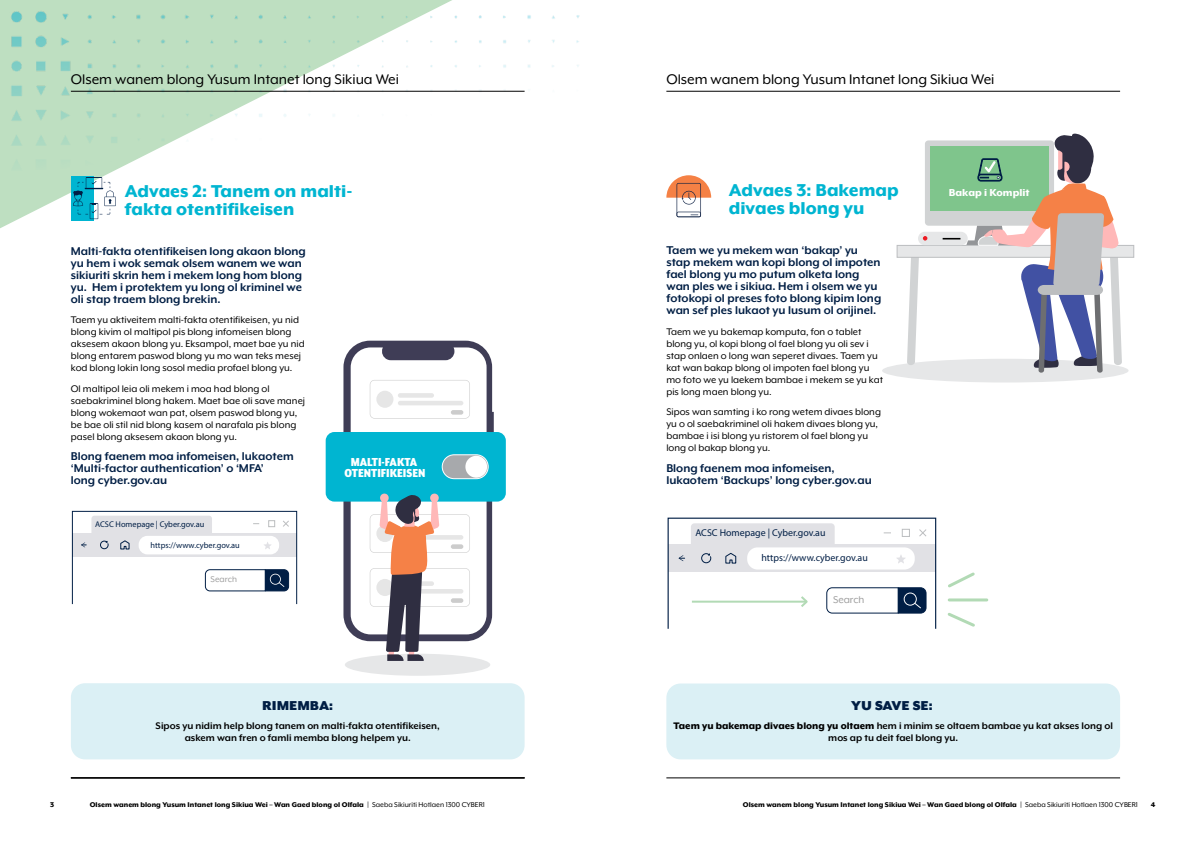
<style>
.page{position:relative;width:1191px;height:842px;background:#fff}
.page>*{position:absolute;margin:0;border:0;box-sizing:border-box;transform-origin:0 0}
.t1{font:800 20px/18px "Mr Eaves XL Mod OT";color:#00b5d1}
.t2{font:16px "Mr Eaves XL Mod OT";color:#000}
.t3{font:900 15px "Mr Eaves XL Mod OT";color:#001e44}
.t4{font:900 13.4px/11.4px "Mr Eaves XL Mod Nar OT";color:#fff;text-align:center}
.t5{font:700 13px/12px "Mr Eaves XL Mod OT";color:#001e44}
.t6{font:800 11.6px "Mr Eaves XL Mod OT";color:#fff}
.t7{font:11.4px "Mr Eaves XL Mod OT";color:#9e9e9e}
.t8{font:11px/12px "Mr Eaves XL Mod OT";color:#000}
.t9{font:700 11px/12px "Mr Eaves XL Mod OT";color:#000;text-align:center}
.t10{font:9.9px "Myriad Pro";color:#001e45}
.t11{font:9.5px "Mr Eaves XL Mod OT";color:#9e9e9e}
.t12{font:8.3px "Myriad Pro";color:#001e45}
.t13{font:800 8px "Mr Eaves XL Mod OT";color:#000}
.s1{color:#fff}
.s2{font-weight:800}
.s3{font-weight:400}
</style>
<div class="page">
<div style="left:691px;top:523px;width:143px;height:28px;background:#e1e1e5;border-radius:4px"></div>
<svg style="left:826px;top:587px;width:100px;height:27px"></svg>
<div style="left:668px;top:545px;width:267px;height:27px;background:#e1e1e5"></div>
<div style="left:747px;top:547px;width:167px;height:22px;background:#fff;border-radius:10px"></div>
<div style="left:667px;top:518px;width:269px;height:111px;border:1px solid #001e45"></div>
<svg style="left:919px;top:529px;width:8px;height:8px"></svg>
<div style="left:902px;top:529px;width:7px;height:8px;border:1px solid #bcbec0"></div>
<svg style="left:678px;top:555px;width:6px;height:6px"></svg>
<svg style="left:701px;top:553px;width:10px;height:10px"></svg>
<svg style="left:725px;top:553px;width:11px;height:11px"></svg>
<svg style="left:897px;top:555px;width:8px;height:8px"></svg>
<div style="left:91px;top:516px;width:121px;height:23px;background:#e1e1e5;border-radius:3px"></div>
<svg style="left:205px;top:569px;width:84px;height:23px"></svg>
<div style="left:72px;top:533px;width:225px;height:24px;background:#e1e1e5"></div>
<div style="left:139px;top:536px;width:140px;height:18px;background:#fff;border-radius:9px"></div>
<div style="left:72px;top:511px;width:225px;height:93px;border:1px solid #001e45"></div>
<svg style="left:283px;top:520px;width:6px;height:7px"></svg>
<div style="left:268px;top:520px;width:7px;height:7px;border:1px solid #bcbec0"></div>
<svg style="left:81px;top:542px;width:5px;height:5px"></svg>
<svg style="left:100px;top:541px;width:8px;height:8px"></svg>
<svg style="left:120px;top:540px;width:10px;height:9px"></svg>
<svg style="left:264px;top:542px;width:7px;height:7px"></svg>
<svg style="left:0;top:175px;width:105px;height:53px;fill:#bedfc1"></svg>
<img style="left:0;top:0;width:580px;height:175px">
<hr style="left:71px;top:91px;width:453px;height:1px;background:#000">
<hr style="left:666px;top:91px;width:454px;height:1px;background:#000">
<hr style="left:666px;top:778px;width:454px;height:1px;background:#000">
<svg style="left:666px;top:175px;width:45px;height:42px"></svg>
<div style="left:71px;top:176px;width:23px;height:45px;background:#00b5d1"></div>
<svg style="left:73px;top:177px;width:43px;height:42px"></svg>
<div style="left:345px;top:654px;width:145px;height:22px;background:#e6e7e8;border-radius:50%"></div>
<svg style="left:343px;top:341px;width:151px;height:292px;fill:#3f3d56"></svg>
<div style="left:326px;top:432px;width:180px;height:70px;background:#00b5d1;border-radius:9px"></div>
<div style="left:442px;top:454px;width:46px;height:25px;border:1px solid #fff;border-radius:12px"></div>
<svg style="left:351px;top:347px;width:135px;height:314px"></svg>
<div style="left:882px;top:359px;width:246px;height:23px;background:#e6e7e8;border-radius:50%"></div>
<div style="left:897px;top:245px;width:236px;height:12px;background:#e6e7e8"></div>
<div style="left:896px;top:245px;width:238px;height:13px;border:1px solid #bcbec0"></div>
<svg style="left:907px;top:133px;width:215px;height:240px"></svg>
<div style="left:666px;top:683px;width:454px;height:76px;background:#dbf0f5;border-radius:14px"></div>
<hr style="left:71px;top:778px;width:453px;height:1px;background:#000">
<div style="left:71px;top:683px;width:453px;height:76px;background:#dbf0f5;border-radius:14px"></div>
<hr style="left:692px;top:601px;width:114px;height:2px;background:#b2dab5">
<svg style="left:798px;top:596px;width:10px;height:11px"></svg>
<svg style="left:948px;top:572px;width:27px;height:16px"></svg>
<hr style="left:949px;top:598px;width:37px;height:3px;background:#b2dab5">
<svg style="left:947px;top:613px;width:28px;height:14px"></svg>
<h2 class="t2" style="left:71px;top:70px;width:330px">Olsem wanem blong Yusum Intanet long Sikiua Wei</h2>
<h1 class="t1" style="left:125px;top:181px;width:229px">Advaes 2: Tanem on malti&shy;fakta otentifikeisen</h1>
<p class="t5" style="left:71px;top:245px;width:236px">Malti-fakta otentifikeisen long akaon blong yu hem i wok semak olsem wanem we wan sikiuriti skrin hem i mekem long hom blong yu. Hem i protektem yu long ol kriminel we oli stap traem blong brekin.</p>
<p class="t8" style="left:71px;top:314px;width:235px">Taem yu aktiveitem malti-fakta otentifikeisen, yu nid blong kivim ol maltipol pis blong infomeisen blong aksesem akaon blong yu. Eksampol, maet bae yu nid blong entarem paswod blong yu mo wan teks mesej kod blong lokin long sosol media profael blong yu.</p>
<p class="t8" style="left:71px;top:382px;width:236px">Ol maltipol leia oli mekem i moa had blong ol saebakriminel blong hakem. Maet bae oli save manej blong wokemaot wan pat, olsem paswod blong yu, be bae oli stil nid blong kasem ol narafala pis blong pasel blong aksesem akaon blong yu.</p>
<p class="t5" style="left:71px;top:450px;width:224px">Blong faenem moa infomeisen, lukaotem ‘Multi-factor authentication’ o ‘MFA’<br>long cyber.gov.au</p>
<p class="t4" style="left:344px;top:455px;width:83px">MALTI-FAKTA<br>OTENTIFIKEISEN</p>
<p class="t12" style="left:95px;top:519px;width:111px">ACSC Homepage | Cyber.gov.au</p>
<p class="t12" style="left:151px;top:540px;width:91px">https://www.cyber.gov.au</p>
<p class="t11" style="left:211px;top:574px;width:28px">Search</p>
<h3 class="t3" style="left:262px;top:697px;width:72px">RIMEMBA:</h3>
<p class="t9" style="left:156px;top:719px;width:286px">Sipos yu nidim help blong tanem on malti-fakta otentifikeisen, askem wan fren o famli memba blong helpem yu.</p>
<h2 class="t2" style="left:666px;top:70px;width:330px">Olsem wanem blong Yusum Intanet long Sikiua Wei</h2>
<h1 class="t1" style="left:729px;top:181px;width:171px">Advaes 3: Bakemap divaes blong yu<span class="s1">.</span></h1>
<p class="t5" style="left:666px;top:244px;width:216px">Taem we yu mekem wan ‘bakap’ yu stap mekem wan kopi blong ol impoten fael blong yu mo putum olketa long wan ples we i sikiua. Hem i olsem we yu fotokopi ol preses foto blong kipim long wan sef ples lukaot yu lusum ol orijinel.</p>
<p class="t8" style="left:666px;top:325px;width:218px">Taem we yu bakemap komputa, fon o tablet blong yu, ol kopi blong ol fael blong yu oli sev i stap onlaen o long wan seperet divaes. Taem yu kat wan bakap blong ol impoten fael blong yu mo foto we yu laekem bambae i mekem se yu kat pis long maen blong yu.</p>
<p class="t8" style="left:666px;top:406px;width:216px">Sipos wan samting i ko rong wetem divaes blong yu o ol saebakriminel oli hakem divaes blong yu, bambae i isi blong yu ristorem ol fael blong yu long ol bakap blong yu.</p>
<p class="t5" style="left:666px;top:462px;width:207px">Blong faenem moa infomeisen, lukaotem ‘Backups’ long cyber.gov.au</p>
<p class="t10" style="left:695px;top:527px;width:132px">ACSC Homepage | Cyber.gov.au</p>
<p class="t10" style="left:761px;top:552px;width:108px">https://www.cyber.gov.au</p>
<p class="t7" style="left:833px;top:593px;width:33px">Search</p>
<p class="t6" style="left:949px;top:186px;width:82px">Bakap i Komplit</p>
<h3 class="t3" style="left:851px;top:697px;width:83px">YU SAVE SE:</h3>
<p class="t9" style="left:673px;top:719px;width:441px"><span class="s2">Taem yu bakemap divaes blong yu oltaem</span> hem i minim se oltaem bambae yu kat akses long ol mos ap tu deit fael blong yu.</p>
<p class="t13" style="left:50px;top:800px;width:6px">3</p>
<p class="t13" style="left:90px;top:800px;width:396px">Olsem wanem blong Yusum Intanet long Sikiua Wei – Wan Gaed blong ol Olfala | <span class="s3">Saeba Sikiuriti Hotlaen 1300 CYBER1</span></p>
<p class="t13" style="left:743px;top:800px;width:396px">Olsem wanem blong Yusum Intanet long Sikiua Wei – Wan Gaed blong ol Olfala | <span class="s3">Saeba Sikiuriti Hotlaen 1300 CYBER1</span></p>
<p class="t13" style="left:1150px;top:800px;width:6px">4</p>
</div>
